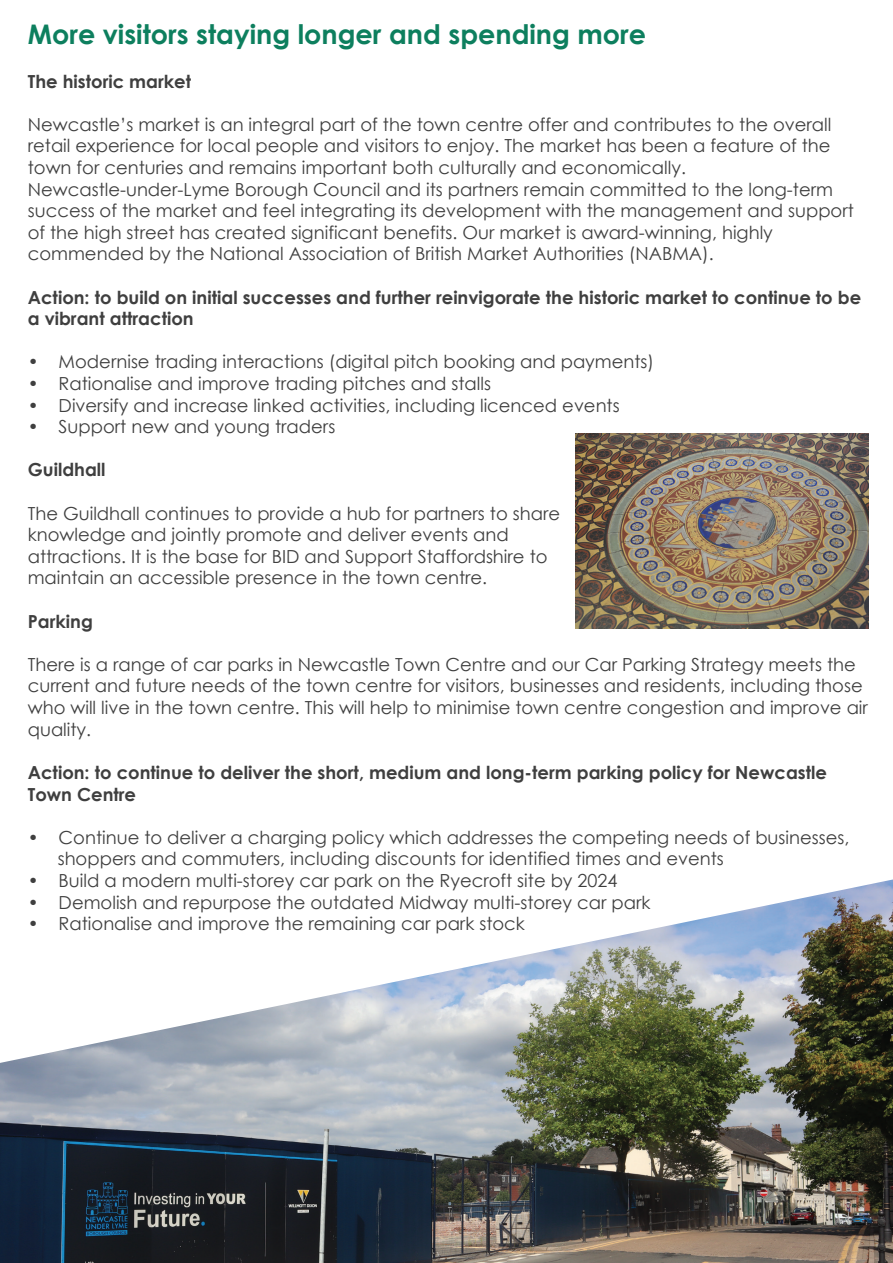
<style>
.page{position:relative;width:893px;height:1263px;background:#fff}
.page>*{position:absolute;margin:0;border:0;box-sizing:border-box;transform-origin:0 0}
.t1{font:700 27px "Century Gothic";color:#0d7f5e}
.t2{font:18px/21.6px "Century Gothic";color:#3f3f3f}
.t3{font:700 18px/21.6px "Century Gothic";color:#3f3f3f}
</style>
<div class="page">
<img style="left:0;top:879px;width:893px;height:384px">
<img style="left:575px;top:434px;width:293px;height:194px">
<h1 class="t1" style="left:28px;top:14px;width:620px">More visitors staying longer and spending more</h1>
<p class="t3" style="left:28px;top:69px;width:165px">The historic market</p>
<p class="t2" style="left:28px;top:113px;width:828px">Newcastle’s market is an integral part of the town centre offer and contributes to the overall retail experience for local people and visitors to enjoy. The market has been a feature of the town for centuries and remains important both culturally and economically.<br>Newcastle-under-Lyme Borough Council and its partners remain committed to the long-term success of the market and feel integrating its development with the management and support of the high street has created significant benefits. Our market is award-winning, highly commended by the National Association of British Market Authorities (NABMA).</p>
<p class="t3" style="left:28px;top:285px;width:835px">Action: to build on initial successes and further reinvigorate the historic market to continue to be a vibrant attraction</p>
<p class="t2" style="left:28px;top:351px;width:628px">• Modernise trading interactions (digital pitch booking and payments)</p>
<p class="t2" style="left:28px;top:372px;width:465px">• Rationalise and improve trading pitches and stalls</p>
<p class="t2" style="left:28px;top:394px;width:593px">• Diversify and increase linked activities, including licenced events</p>
<p class="t2" style="left:28px;top:416px;width:309px">• Support new and young traders</p>
<p class="t3" style="left:28px;top:458px;width:79px">Guildhall</p>
<p class="t2" style="left:28px;top:502px;width:534px">The Guildhall continues to provide a hub for partners to share knowledge and jointly promote and deliver events and attractions. It is the base for BID and Support Staffordshire to maintain an accessible presence in the town centre.</p>
<p class="t3" style="left:28px;top:609px;width:67px">Parking</p>
<p class="t2" style="left:28px;top:653px;width:842px">There is a range of car parks in Newcastle Town Centre and our Car Parking Strategy meets the current and future needs of the town centre for visitors, businesses and residents, including those who will live in the town centre. This will help to minimise town centre congestion and improve air quality.</p>
<p class="t3" style="left:28px;top:761px;width:801px">Action: to continue to deliver the short, medium and long-term parking policy for Newcastle<br>Town Centre</p>
<p class="t2" style="left:58px;top:826px;width:793px;text-indent:-30px">• Continue to deliver a charging policy which addresses the competing needs of businesses, shoppers and commuters, including discounts for identified times and events</p>
<p class="t2" style="left:28px;top:869px;width:591px">• Build a modern multi-storey car park on the Ryecroft site by 2024</p>
<p class="t2" style="left:28px;top:891px;width:624px">• Demolish and repurpose the outdated Midway multi-storey car park</p>
<p class="t2" style="left:28px;top:912px;width:499px">• Rationalise and improve the remaining car park stock</p>
</div>
